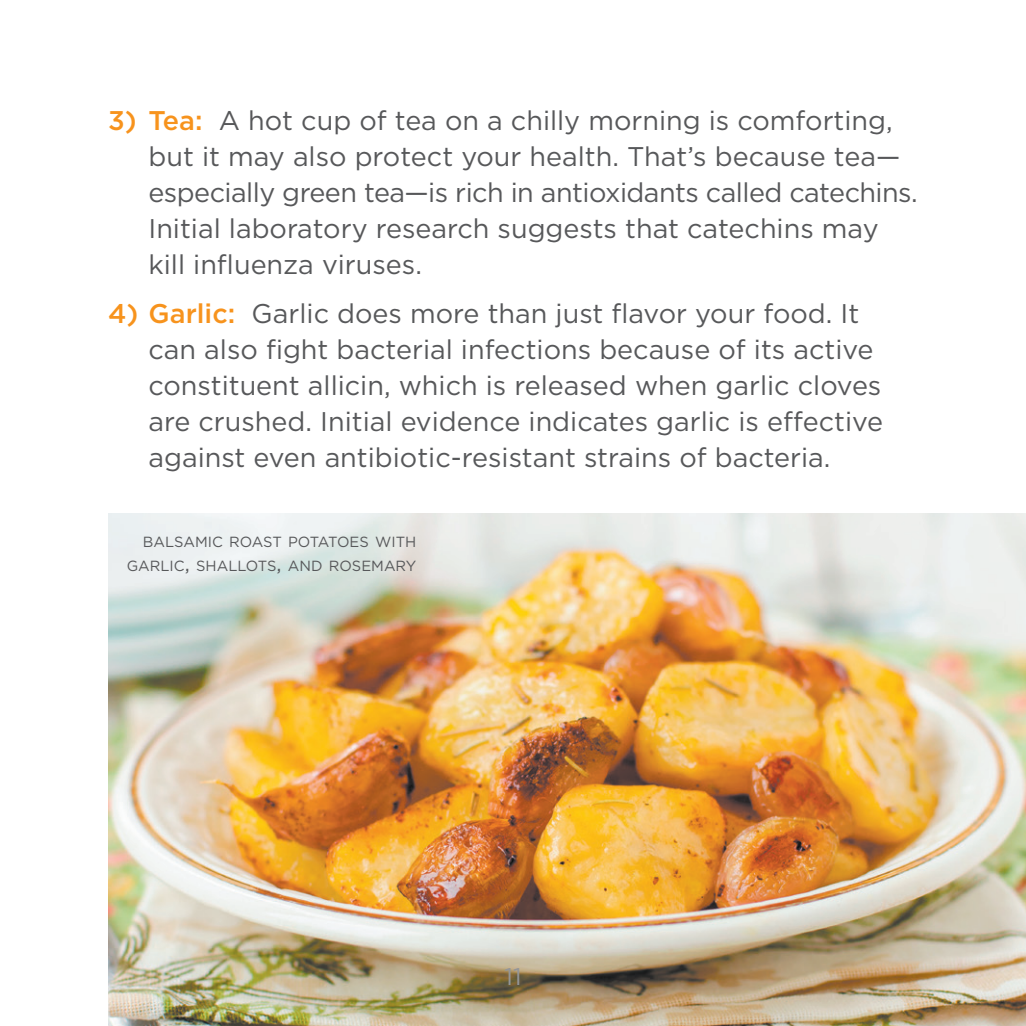
<style>
.page{position:relative;width:1026px;height:1026px;background:#fff}
.page>*{position:absolute;margin:0;border:0;box-sizing:border-box;transform-origin:0 0}
.t1{font:27px/36px "Gotham";color:#57585a}
.t2{font:24px "Gotham";color:#939598}
.t3{font:14.7px/24px "Gotham";color:#57585a;text-align:right}
.s1{font-weight:500;color:#f7931d}
.s2{font-size:21px}
</style>
<div class="page">
<img style="left:108px;top:513px;width:918px;height:513px">
<p class="t1" style="left:148px;top:101px;width:771px;text-indent:-40px"><span class="s1">3) Tea:</span> A hot cup of tea on a chilly morning is comforting, but it may also protect your health. That’s because tea— especially green tea—is rich in antioxidants called catechins.<br>Initial laboratory research suggests that catechins may kill influenza viruses.</p>
<p class="t1" style="left:148px;top:295px;width:736px;text-indent:-40px"><span class="s1">4) Garlic:</span> Garlic does more than just flavor your food. It can also fight bacterial infections because of its active constituent allicin, which is released when garlic cloves are crushed. Initial evidence indicates garlic is effective against even antibiotic-resistant strains of bacteria.</p>
<p class="t3" style="left:127px;top:529px;width:291px">BALSAMIC ROAST POTATOES WITH<br>GARLIC<span class="s2">,</span> SHALLOTS<span class="s2">,</span> AND ROSEMARY</p>
<p class="t2" style="left:505px;top:961px;width:19px">11</p>
</div>
